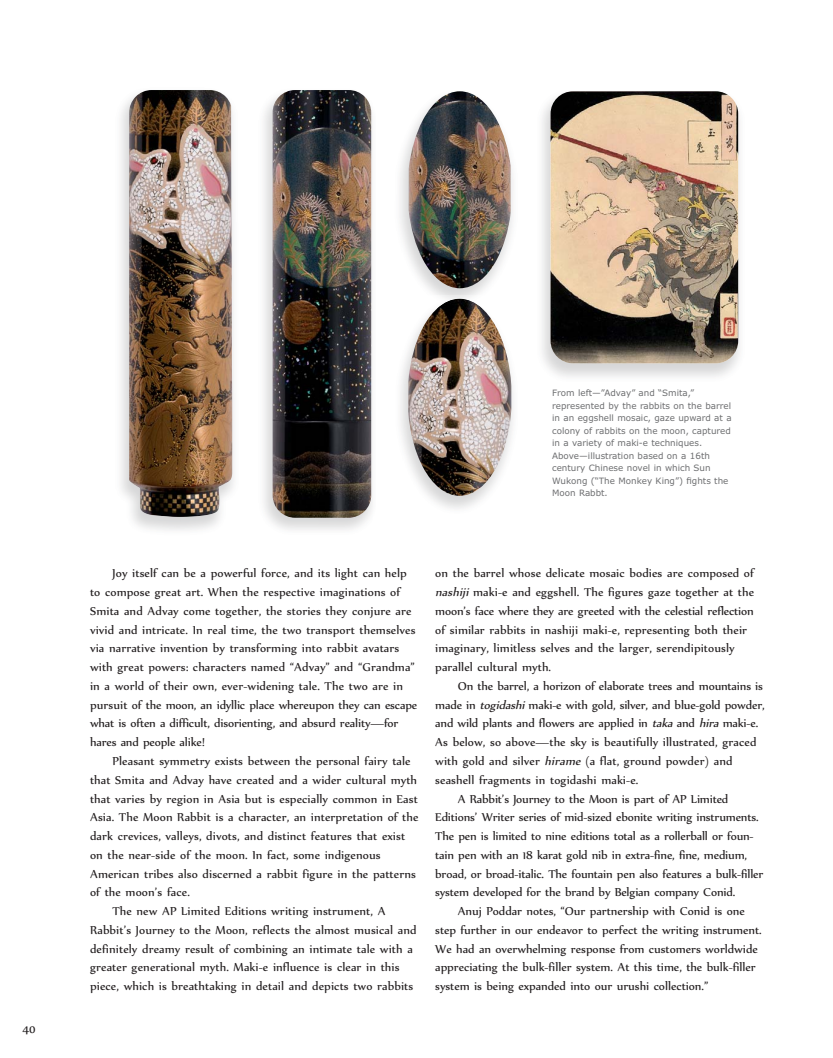
<style>
.page{position:relative;width:833px;height:1058px;background:#fff}
.page>*{position:absolute;margin:0;border:0;box-sizing:border-box;transform-origin:0 0}
.t1{font:13.75px/18.8px "Nyala";letter-spacing:.01em;color:#231f20}
.t2{font:13.75px "Nyala";letter-spacing:-.01em;color:#231f20}
.t3{font:8.75px/12.5px "Verdana";color:#6d6e70}
.s1{font-style:italic}
</style>
<div class="page">
<img style="left:121px;top:101px;width:113px;height:430px">
<img style="left:129px;top:90px;width:103px;height:427px">
<img style="left:542px;top:91px;width:198px;height:286px">
<img style="left:550px;top:91px;width:188px;height:272px;border-radius:22px">
<img style="left:264px;top:102px;width:109px;height:428px">
<img style="left:272px;top:90px;width:99px;height:428px">
<img style="left:400px;top:353px;width:113px;height:156px">
<img style="left:408px;top:309px;width:103px;height:187px">
<img style="left:400px;top:143px;width:113px;height:152px">
<img style="left:440px;top:295px;width:43px;height:14px">
<img style="left:436px;top:299px;width:46px;height:10px">
<img style="left:408px;top:91px;width:102px;height:197px">
<p class="t1" style="left:22px;top:1020px;width:15px">40</p>
<p class="t3" style="left:552px;top:388px;width:181px">From left—”Advay” and “Smita,” represented by the rabbits on the barrel in an eggshell mosaic, gaze upward at a colony of rabbits on the moon, captured in a variety of maki-e techniques.<br>Above—illustration based on a 16th century Chinese novel in which Sun Wukong (“The Monkey King”) fights the Moon Rabbt.</p>
<p class="t1" style="left:90px;top:565px;width:329px;text-indent:23px">Joy itself can be a powerful force, and its light can help to compose great art. When the respective imaginations of Smita and Advay come together, the stories they conjure are vivid and intricate. In real time, the two transport themselves via narrative invention by transforming into rabbit avatars with great powers: characters named “Advay” and “Grandma” in a world of their own, ever-widening tale. The two are in pursuit of the moon, an idyllic place whereupon they can escape what is often a difficult, disorienting, and absurd reality—for hares and people alike!</p>
<p class="t1" style="left:113px;top:752px;width:299px">Pleasant symmetry exists between the personal fairy tale</p>
<p class="t1" style="left:90px;top:771px;width:328px">that Smita and Advay have created and a wider cultural myth</p>
<p class="t1" style="left:90px;top:790px;width:329px">that varies by region in Asia but is especially common in East</p>
<p class="t1" style="left:90px;top:809px;width:330px">Asia. The Moon Rabbit is a character, an interpretation of the</p>
<p class="t1" style="left:90px;top:827px;width:317px">dark crevices, valleys, divots, and distinct features that exist</p>
<p class="t1" style="left:90px;top:846px;width:292px">on the near-side of the moon. In fact, some indigenous</p>
<p class="t1" style="left:90px;top:865px;width:327px">American tribes also discerned a rabbit figure in the patterns</p>
<p class="t1" style="left:90px;top:884px;width:101px">of the moon’s face.</p>
<p class="t1" style="left:113px;top:902px;width:274px">The new AP Limited Editions writing instrument, A</p>
<p class="t1" style="left:90px;top:921px;width:328px">Rabbit’s Journey to the Moon, reflects the almost musical and</p>
<p class="t1" style="left:90px;top:940px;width:324px">definitely dreamy result of combining an intimate tale with a</p>
<p class="t1" style="left:90px;top:959px;width:311px">greater generational myth. Maki-e influence is clear in this</p>
<p class="t1" style="left:90px;top:977px;width:325px">piece, which is breathtaking in detail and depicts two rabbits</p>
<p class="t1" style="left:435px;top:565px;width:320px">on the barrel whose delicate mosaic bodies are composed of <span class="s1">nashiji</span> maki-e and eggshell. The figures gaze together at the moon’s face where they are greeted with the celestial reflection of similar rabbits in nashiji maki-e, representing both their imaginary, limitless selves and the larger, serendipitously parallel cultural myth.</p>
<p class="t2" style="left:458px;top:681px;width:307px">On the barrel, a horizon of elaborate trees and mountains is</p>
<p class="t2" style="left:435px;top:699px;width:331px">made in <span class="s1">togidashi</span> maki-e with gold, silver, and blue-gold powder,</p>
<p class="t2" style="left:435px;top:718px;width:324px">and wild plants and flowers are applied in <span class="s1">taka</span> and <span class="s1">hira</span> maki-e.</p>
<p class="t1" style="left:435px;top:734px;width:323px">As below, so above—the sky is beautifully illustrated, graced</p>
<p class="t1" style="left:435px;top:752px;width:299px">with gold and silver <span class="s1">hirame</span> (a flat, ground powder) and</p>
<p class="t1" style="left:435px;top:771px;width:205px">seashell fragments in togidashi maki-e.</p>
<p class="t2" style="left:458px;top:793px;width:272px">A Rabbit’s Journey to the Moon is part of AP Limited</p>
<p class="t2" style="left:435px;top:812px;width:325px">Editions’ Writer series of mid-sized ebonite writing instruments.</p>
<p class="t2" style="left:435px;top:831px;width:320px">The pen is limited to nine editions total as a rollerball or foun-</p>
<p class="t2" style="left:435px;top:849px;width:313px">tain pen with an 18 karat gold nib in extra-fine, fine, medium,</p>
<p class="t2" style="left:435px;top:868px;width:329px">broad, or broad-italic. The fountain pen also features a bulk-filler</p>
<p class="t2" style="left:435px;top:887px;width:301px">system developed for the brand by Belgian company Conid.</p>
<p class="t1" style="left:458px;top:902px;width:288px">Anuj Poddar notes, “Our partnership with Conid is one</p>
<p class="t1" style="left:435px;top:921px;width:328px">step further in our endeavor to perfect the writing instrument.</p>
<p class="t1" style="left:435px;top:940px;width:324px">We had an overwhelming response from customers worldwide</p>
<p class="t1" style="left:435px;top:959px;width:322px">appreciating the bulk-filler system. At this time, the bulk-filler</p>
<p class="t1" style="left:435px;top:977px;width:274px">system is being expanded into our urushi collection.”</p>
</div>
